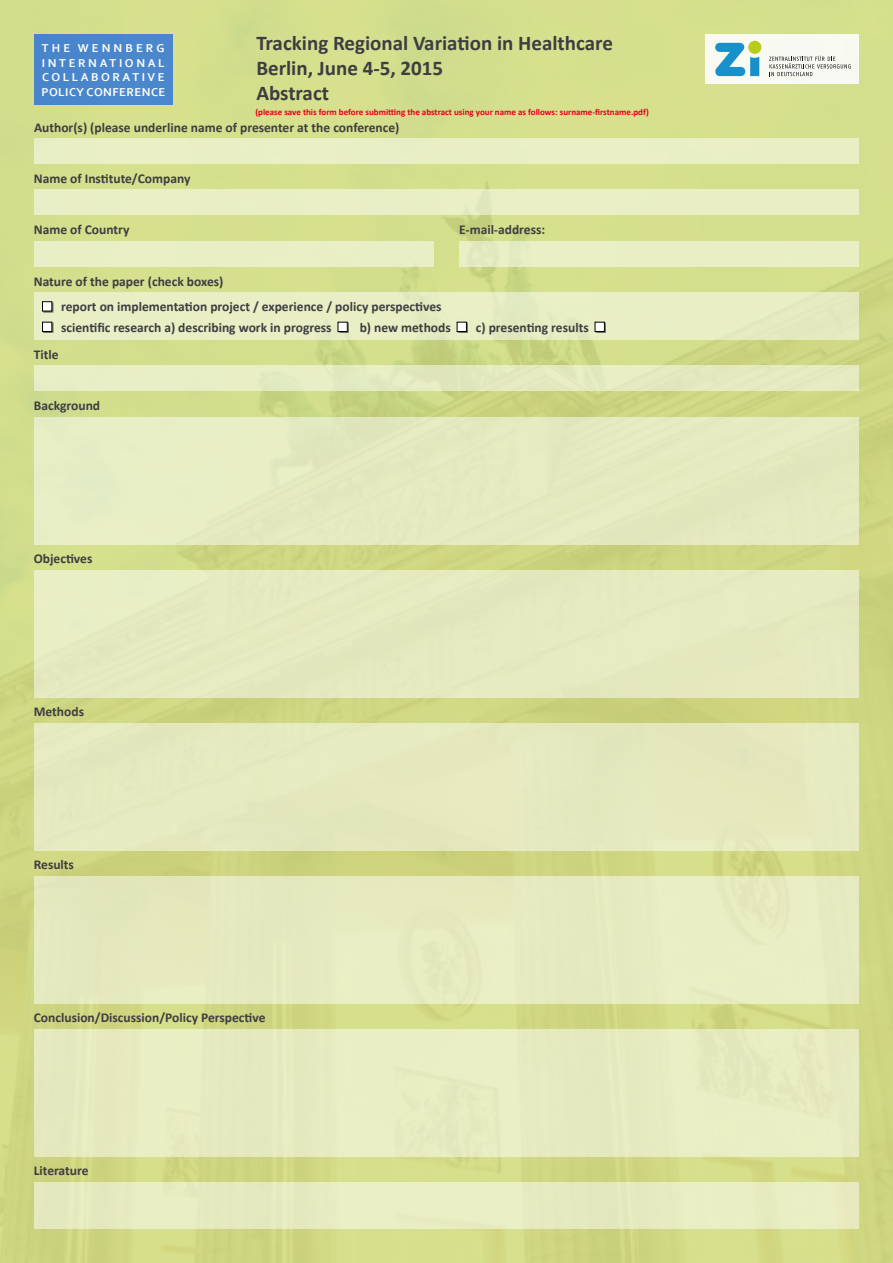
<style>
.page{position:relative;width:893px;height:1263px;background:#fff}
.page>*{position:absolute;margin:0;border:0;box-sizing:border-box;transform-origin:0 0}
.t1{font:700 21px/25.2px "Calibri";color:#3e3d40}
.t2{font:700 13.5px/25.5px "Calibri";color:#3e3d40}
.t3{font:700 12px/14.4px "Corbel";letter-spacing:.21em;color:#fff;text-align:justify}
.t4{font:700 9px "Calibri";color:#e2001a}
</style>
<div class="page">
<img style="left:0;top:0;width:893px;height:1263px">
<div style="left:34px;top:190px;width:825px;height:25px;background:#e9eec5"></div>
<div style="left:34px;top:241px;width:399px;height:25px;background:#e9eec5"></div>
<div style="left:459px;top:241px;width:400px;height:25px;background:#e9eec5"></div>
<div style="left:34px;top:366px;width:825px;height:25px;background:#e6ebc1"></div>
<div style="left:34px;top:417px;width:825px;height:127px;background:#e6eac0"></div>
<div style="left:34px;top:570px;width:825px;height:127px;background:#e6eac0"></div>
<div style="left:34px;top:723px;width:825px;height:127px;background:#e6e9be"></div>
<div style="left:34px;top:876px;width:825px;height:127px;background:#e7eabf"></div>
<div style="left:34px;top:1029px;width:825px;height:128px;background:#e7ebc0"></div>
<div style="left:34px;top:1182px;width:825px;height:47px;background:#e8ebc1"></div>
<div style="left:34px;top:293px;width:825px;height:47px;background:#e9eec5"></div>
<div style="left:43px;top:302px;width:11px;height:11px;background:#000;opacity:.6"></div>
<div style="left:42px;top:302px;width:10px;height:9px;background:#fff"></div>
<div style="left:42px;top:301px;width:10px;height:10px;border:1px solid #000"></div>
<div style="left:43px;top:323px;width:11px;height:10px;background:#4b4d40"></div>
<div style="left:42px;top:322px;width:10px;height:9px;background:#fff"></div>
<div style="left:42px;top:322px;width:10px;height:10px;border:1px solid #000"></div>
<div style="left:338px;top:323px;width:11px;height:10px;background:#2e2e2e"></div>
<div style="left:338px;top:322px;width:9px;height:9px;background:#fff"></div>
<div style="left:338px;top:322px;width:9px;height:10px;border:1px solid #000"></div>
<div style="left:458px;top:323px;width:10px;height:10px;background:#000;opacity:.6"></div>
<div style="left:457px;top:322px;width:9px;height:9px;background:#fff"></div>
<div style="left:457px;top:322px;width:10px;height:10px;border:1px solid #000"></div>
<div style="left:596px;top:323px;width:10px;height:10px;background:#000;opacity:.6"></div>
<div style="left:595px;top:322px;width:9px;height:9px;background:#fff"></div>
<div style="left:595px;top:322px;width:10px;height:10px;border:1px solid #000"></div>
<div style="left:34px;top:139px;width:825px;height:25px;background:#e9efc5"></div>
<p class="t3" style="left:41px;top:41px;width:125px">THE WENNBERG INTERNATI ONAL COLLABORATI VE POLICY CONFERENCE</p>
<h1 class="t1" style="left:256px;top:30px;width:358px">Tracking Regional Variation in Healthcare<br>Berlin, June 4-5, 2015<br>Abstract</h1>
<p class="t4" style="left:255px;top:106px;width:395px">(please save this form before submitting the abstract using your name as follows: surname-firstname.pdf)</p>
<p class="t2" style="left:34px;top:115px;width:367px">Author(s) (please underline name of presenter at the conference)</p>
<p class="t2" style="left:34px;top:166px;width:158px">Name of Institute/Company</p>
<p class="t2" style="left:34px;top:217px;width:97px">Name of Country</p>
<p class="t2" style="left:459px;top:217px;width:87px">E-mail-address:</p>
<p class="t2" style="left:61px;top:268px;width:382px;text-indent:-27px">Nature of the paper (check boxes)<br>report on implementation project / experience / policy perspectives</p>
<p class="t2" style="left:61px;top:314px;width:272px">scientific research a) describing work in progress</p>
<p class="t2" style="left:360px;top:314px;width:93px">b) new methods</p>
<p class="t2" style="left:476px;top:314px;width:114px">c) presenting results</p>
<p class="t2" style="left:34px;top:342px;width:26px">Title</p>
<p class="t2" style="left:34px;top:393px;width:68px">Background</p>
<p class="t2" style="left:34px;top:546px;width:60px">Objectives</p>
<p class="t2" style="left:34px;top:699px;width:52px">Methods</p>
<p class="t2" style="left:34px;top:852px;width:42px">Results</p>
<p class="t2" style="left:34px;top:1005px;width:233px">Conclusion/Discussion/Policy Perspective</p>
<p class="t2" style="left:34px;top:1158px;width:56px">Literature</p>
</div>
